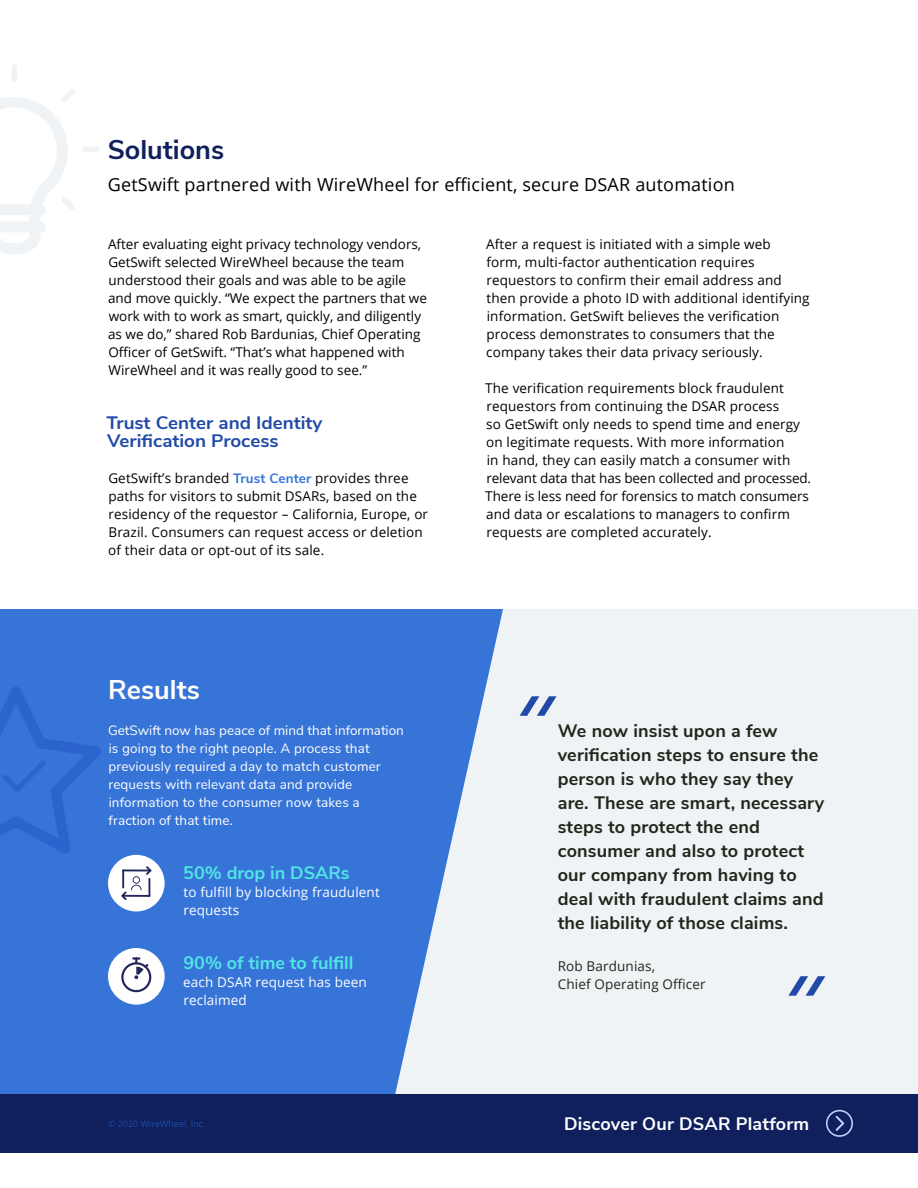
<style>
.page{position:relative;width:918px;height:1188px;background:#fff}
.page>*{position:absolute;margin:0;border:0;box-sizing:border-box;transform-origin:0 0}
.t1{font:700 27px "Nunito Sans";color:#0f205d}
.t2{font:700 27px "Nunito Sans";color:#fff}
.t3{font:700 18px/24px "Nunito Sans";letter-spacing:.01em;color:#1f271b}
.t4{font:18px "Open Sans";letter-spacing:.01em;color:#000}
.t5{font:700 18px/18px "Nunito Sans";color:#214aa8;scale:1.05 1}
.t6{font:700 18px "Nunito Sans";color:#51e5e6}
.t7{font:700 18px "Nunito Sans";letter-spacing:.01em;color:#fff}
.t8{font:13.5px/18px "Open Sans";letter-spacing:.01em;color:#000}
.t9{font:13.5px/18px "Nunito Sans";letter-spacing:.01em;color:#fff}
.t10{font:13.5px/18px "Open Sans";letter-spacing:.01em;color:#fff}
.t11{font:13.5px/18px "Open Sans";letter-spacing:.01em;color:#1f271b}
.t12{font:9px "Open Sans";color:#214aa8}
.s1{font-family:"Nunito Sans";font-weight:700;color:#3774d7}
</style>
<div class="page">
<div style="left:392px;top:609px;width:526px;height:492px;background:#f0f3f5"></div>
<svg style="left:0;top:609px;width:503px;height:485px;background:#4c83da"></svg>
<div style="left:0;top:1094px;width:918px;height:59px;background:#0f205d"></div>
<svg style="left:826px;top:1110px;width:27px;height:27px"></svg>
<div style="left:82px;top:147px;width:17px;height:5px;background:#f0f3f5;border-radius:3px"></div>
<div style="left:12px;top:64px;width:5px;height:18px;background:#f0f3f5;border-radius:3px"></div>
<svg style="left:0;top:89px;width:75px;height:165px"></svg>
<svg style="left:0;top:686px;width:101px;height:167px;background:#3470d5"></svg>
<svg style="left:788px;top:976px;width:37px;height:20px"></svg>
<svg style="left:520px;top:696px;width:37px;height:20px"></svg>
<div style="left:108px;top:948px;width:57px;height:57px;background:#fff;border-radius:50%"></div>
<svg style="left:121px;top:957px;width:30px;height:35px"></svg>
<div style="left:108px;top:855px;width:57px;height:56px;background:#fff;border-radius:50%"></div>
<svg style="left:121px;top:866px;width:30px;height:34px"></svg>
<h1 class="t1" style="left:108px;top:130px;width:118px">Solutions</h1>
<h2 class="t4" style="left:108px;top:172px;width:628px">GetSwift partnered with WireWheel for efficient, secure DSAR automation</h2>
<p class="t8" style="left:108px;top:235px;width:320px">After evaluating eight privacy technology vendors, GetSwift selected WireWheel because the team understood their goals and was able to be agile and move quickly. “We expect the partners that we work with to work as smart, quickly, and diligently as we do,” shared Rob Bardunias, Chief Operating Officer of GetSwift. “That’s what happened with WireWheel and it was really good to see.”</p>
<h2 class="t5" style="left:106px;top:413px;width:207px">Trust Center and Identity<br>Verification Process</h2>
<p class="t8" style="left:108px;top:469px;width:321px">GetSwift’s branded <span class="s1">Trust Center</span> provides three paths for visitors to submit DSARs, based on the residency of the requestor – California, Europe, or Brazil. Consumers can request access or deletion of their data or opt-out of its sale.</p>
<h1 class="t2" style="left:108px;top:670px;width:93px">Results</h1>
<p class="t9" style="left:108px;top:720px;width:297px">GetSwift now has peace of mind that information is going to the right people. A process that previously required a day to match customer requests with relevant data and provide information to the consumer now takes a fraction of that time.</p>
<h2 class="t6" style="left:183px;top:860px;width:168px">50% drop in DSARs</h2>
<p class="t10" style="left:183px;top:883px;width:198px">to fulfill by blocking fraudulent requests</p>
<h2 class="t6" style="left:183px;top:950px;width:171px">90% of time to fulfill</h2>
<p class="t10" style="left:183px;top:973px;width:185px">each DSAR request has been reclaimed</p>
<p class="t8" style="left:486px;top:235px;width:325px">After a request is initiated with a simple web<br>form, multi-factor authentication requires requestors to confirm their email address and then provide a photo ID with additional identifying information. GetSwift believes the verification process demonstrates to consumers that the company takes their data privacy seriously.</p>
<p class="t8" style="left:485px;top:379px;width:327px">The verification requirements block fraudulent requestors from continuing the DSAR process<br>so GetSwift only needs to spend time and energy on legitimate requests. With more information<br>in hand, they can easily match a consumer with relevant data that has been collected and processed.<br>There is less need for forensics to match consumers and data or escalations to managers to confirm requests are completed accurately.</p>
<p class="t3" style="left:558px;top:718px;width:268px">We now insist upon a few verification steps to ensure the person is who they say they are. These are smart, necessary steps to protect the end consumer and also to protect our company from having to deal with fraudulent claims and the liability of those claims.</p>
<p class="t11" style="left:558px;top:957px;width:149px">Rob Bardunias,<br>Chief Operating Officer</p>
<p class="t12" style="left:108px;top:1117px;width:99px">© 2020 WireWheel, Inc.</p>
<h2 class="t7" style="left:564px;top:1110px;width:247px">Discover Our DSAR Platform</h2>
</div>
